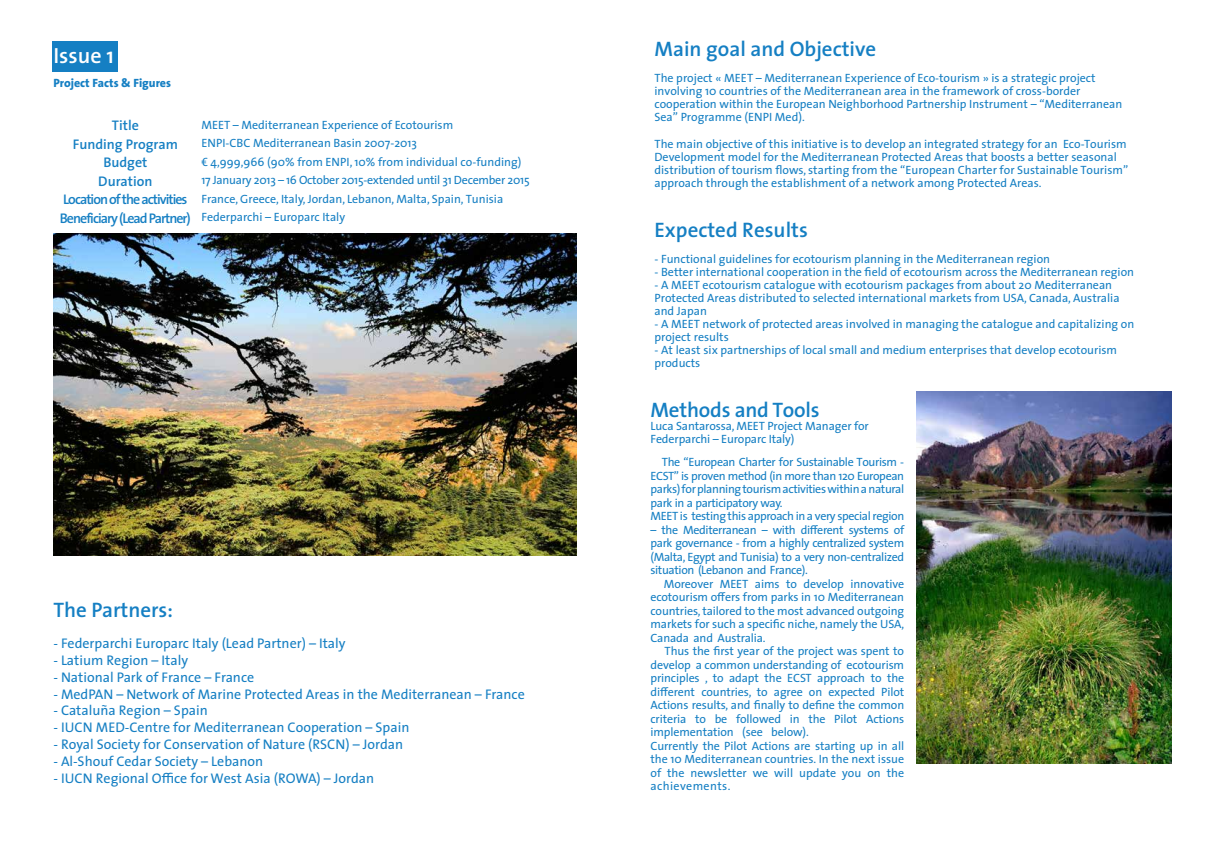
<style>
.page{position:relative;width:1225px;height:854px;background:#fff}
.page>*{position:absolute;margin:0;border:0;box-sizing:border-box;transform-origin:0 0}
.t1{font:600 22px "The Sans";color:#fff}
.t2{font:600 21px "The Sans";color:#157fc3}
.t3{font:14px "The Sans";color:#157fc3}
.t4{font:600 14px "The Sans";color:#157fc3}
.t5{font:12px/13.5px "The Sans";color:#157fc3}
.t6{font:12px/13.5px "The Sans";letter-spacing:-.03em;color:#157fc3}
.t7{font:800 12px "The Sans";color:#157fc3}
.s1{font-weight:600;font-size:14px}
</style>
<div class="page">
<div style="left:53px;top:41px;width:65px;height:31px;background:#157fc3"></div>
<img style="left:53px;top:233px;width:523px;height:322px">
<img style="left:916px;top:391px;width:256px;height:372px">
<h1 class="t1" style="left:53px;top:38px;width:62px">Issue 1</h1>
<p class="t7" style="left:53px;top:73px;width:119px">Project Facts &amp; Figures</p>
<p class="t4" style="left:112px;top:113px;width:28px">Title</p>
<p class="t5" style="left:201px;top:117px;width:253px">MEET – Mediterranean Experience of Ecotourism</p>
<p class="t4" style="left:73px;top:132px;width:106px">Funding Program</p>
<p class="t5" style="left:201px;top:136px;width:217px">ENPI-CBC Mediterranean Basin 2007-2013</p>
<p class="t4" style="left:103px;top:150px;width:46px">Budget</p>
<p class="t5" style="left:201px;top:154px;width:321px">€ 4,999,966 (90% from ENPI, 10% from individual co-funding)</p>
<p class="t4" style="left:98px;top:169px;width:56px">Duration</p>
<p class="t5" style="left:60px;top:170px;width:471px;line-height:18.5px;text-indent:141px">17 January 2013 – 16 October 2015-extended until 31 December 2015<br><span class="s1">Location of the activities</span> France, Greece, Italy, Jordan, Lebanon, Malta, Spain, Tunisia<br><span class="s1">Beneficiary (Lead Partner)</span> Federparchi – Europarc Italy</p>
<h2 class="t2" style="left:53px;top:592px;width:121px">The Partners:</h2>
<p class="t3" style="left:53px;top:631px;width:294px">- Federparchi Europarc Italy (Lead Partner) – Italy</p>
<p class="t3" style="left:53px;top:648px;width:136px">- Latium Region – Italy</p>
<p class="t3" style="left:53px;top:665px;width:202px">- National Park of France – France</p>
<p class="t3" style="left:53px;top:682px;width:473px">- MedPAN – Network of Marine Protected Areas in the Mediterranean – France</p>
<p class="t3" style="left:53px;top:698px;width:156px">- Cataluña Region – Spain</p>
<p class="t3" style="left:53px;top:715px;width:357px">- IUCN MED-Centre for Mediterranean Cooperation – Spain</p>
<p class="t3" style="left:53px;top:732px;width:351px">- Royal Society for Conservation of Nature (RSCN) – Jordan</p>
<p class="t3" style="left:53px;top:749px;width:211px">- Al-Shouf Cedar Society – Lebanon</p>
<p class="t3" style="left:53px;top:766px;width:322px">- IUCN Regional Office for West Asia (ROWA) – Jordan</p>
<h2 class="t2" style="left:654px;top:32px;width:223px">Main goal and Objective</h2>
<p class="t5" style="left:654px;top:71px;width:469px;line-height:13px">The project « MEET – Mediterranean Experience of Eco-tourism » is a strategic project involving 10 countries of the Mediterranean area in the framework of cross-border cooperation within the European Neighborhood Partnership Instrument – “Mediterranean Sea” Programme (ENPI Med).</p>
<p class="t5" style="left:654px;top:136px;width:475px;line-height:13px">The main objective of this initiative is to develop an integrated strategy for an Eco-Tourism Development model for the Mediterranean Protected Areas that boosts a better seasonal distribution of tourism flows, starting from the “European Charter for Sustainable Tourism” approach through the establishment of a network among Protected Areas.</p>
<h2 class="t2" style="left:654px;top:213px;width:155px">Expected Results</h2>
<p class="t5" style="left:654px;top:252px;width:397px">- Functional guidelines for ecotourism planning in the Mediterranean region</p>
<p class="t5" style="left:654px;top:265px;width:481px">- Better international cooperation in the field of ecotourism across the Mediterranean region</p>
<p class="t5" style="left:654px;top:278px;width:466px;line-height:13px">- A MEET ecotourism catalogue with ecotourism packages from about 20 Mediterranean<br>Protected Areas distributed to selected international markets from USA, Canada, Australia and Japan</p>
<p class="t5" style="left:654px;top:317px;width:481px;line-height:13px">- A MEET network of protected areas involved in managing the catalogue and capitalizing on project results</p>
<p class="t5" style="left:654px;top:343px;width:464px;line-height:13px">- At least six partnerships of local small and medium enterprises that develop ecotourism products</p>
<h2 class="t2" style="left:650px;top:392px;width:171px">Methods and Tools</h2>
<p class="t5" style="left:650px;top:418px;width:220px;line-height:13px">Luca Santarossa, MEET Project Manager for<br>Federparchi – Europarc Italy)</p>
<p class="t6" style="left:650px;top:454px;width:255px;text-indent:11px">The “European Charter for Sustainable Tourism - ECST” is proven method (in more than 120 European parks) for planning tourism activities within a natural park in a participatory way.<br>MEET is testing this approach in a very special region</p>
<p class="t5" style="left:650px;top:522px;width:255px;text-align:justify">– the Mediterranean – with different systems of park governance - from a highly centralized system (Malta, Egypt and Tunisia) to a very non-centralized situation (Lebanon and France).</p>
<p class="t5" style="left:650px;top:576px;width:255px;text-align:justify;text-indent:13px">Moreover MEET aims to develop innovative ecotourism offers from parks in 10 Mediterranean countries, tailored to the most advanced outgoing markets for such a specific niche, namely the USA, Canada and Australia.</p>
<p class="t5" style="left:650px;top:643px;width:255px;text-indent:14px">Thus the first year of the project was spent to develop a common understanding of ecotourism principles , to adapt the ECST approach to the different countries, to agree on expected Pilot Actions results, and finally to define the common criteria to be followed in the Pilot Actions implementation (see below).<br>Currently the Pilot Actions are starting up in all the 10 Mediterranean countries. In the next issue of the newsletter we will update you on the achievements.</p>
</div>
